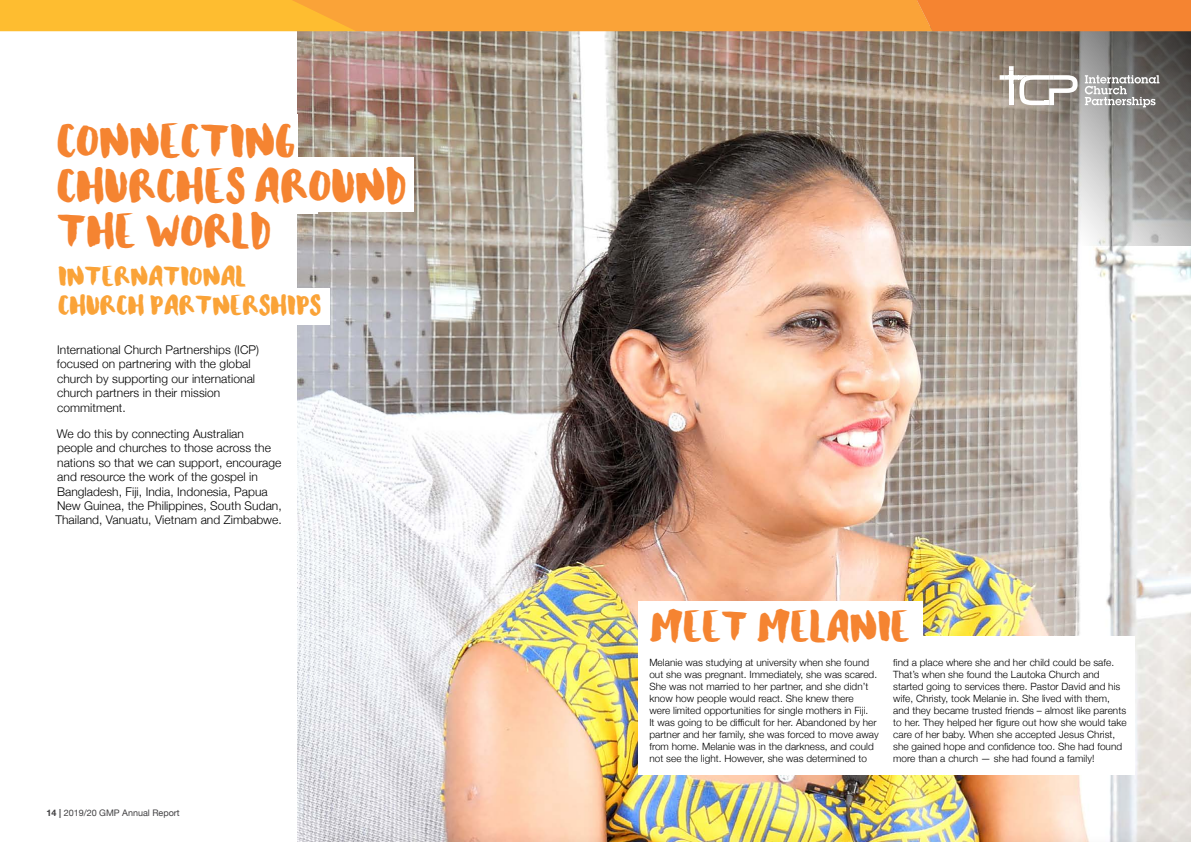
<style>
.page{position:relative;width:1191px;height:842px;background:#fff}
.page>*{position:absolute;margin:0;border:0;box-sizing:border-box;transform-origin:0 0}
.t1{font:48px/45px "Heather";color:#f58431}
.t2{font:43.5px "Heather";color:#f58431}
.t3{font:28px/29px "Heather";color:#faa338}
.t4{font:300 12px/14.4px "Helvetica Neue";letter-spacing:.005em;color:#000}
.t5{font:300 10px/12px "Helvetica Neue";letter-spacing:.005em;color:#000}
.t6{font:9px "Helvetica Neue";color:#414042}
.s1{font-weight:700}
</style>
<div class="page">
<img style="left:298px;top:31px;width:893px;height:811px">
<svg style="left:912px;top:31px;width:279px;height:215px;background:#9e958c"></svg>
<svg style="left:0;top:0;width:1191px;height:31px;background:#f9a334"></svg>
<div style="left:45px;top:157px;width:369px;height:54px;background:#fff"></div>
<div style="left:45px;top:159px;width:272px;height:54px;background:#fff"></div>
<div style="left:45px;top:288px;width:285px;height:36px;background:#fff"></div>
<svg style="left:1084px;top:75px;width:75px;height:32px;background:#a2a2a0"></svg>
<svg style="left:999px;top:66px;width:78px;height:39px"></svg>
<div style="left:638px;top:601px;width:285px;height:42px;background:#fff"></div>
<div style="left:638px;top:636px;width:496px;height:138px;background:#fff"></div>
<h1 class="t1" style="left:57px;top:122px;width:351px">CONNECTING<br>CHURCHES AROUND<br>THE WORLD</h1>
<h3 class="t3" style="left:58px;top:264px;width:265px">INTERNATIONAL<br>CHURCH PARTNERSHIPS</h3>
<p class="t4" style="left:57px;top:342px;width:203px">International Church Partnerships (ICP) focused on partnering with the global church by supporting our international church partners in their mission commitment.</p>
<p class="t4" style="left:55px;top:426px;width:228px">We do this by connecting Australian<br>people and churches to those across the nations so that we can support, encourage and resource the work of the gospel in Bangladesh, Fiji, India, Indonesia, Papua New Guinea, the Philippines, South Sudan, Thailand, Vanuatu, Vietnam and Zimbabwe.</p>
<p class="t6" style="left:47px;top:806px;width:135px"><span class="s1">14 |</span> 2019/20 GMP Annual Report</p>
<h2 class="t2" style="left:649px;top:602px;width:262px">MEET MELANIE</h2>
<p class="t5" style="left:649px;top:656px;width:231px">Melanie was studying at university when she found out she was pregnant. Immediately, she was scared.<br>She was not married to her partner, and she didn’t know how people would react. She knew there<br>were limited opportunities for single mothers in Fiji.<br>It was going to be difficult for her. Abandoned by her partner and her family, she was forced to move away from home. Melanie was in the darkness, and could not see the light. However, she was determined to</p>
<p class="t5" style="left:893px;top:656px;width:235px">find a place where she and her child could be safe.<br>That’s when she found the Lautoka Church and started going to services there. Pastor David and his wife, Christy, took Melanie in. She lived with them, and they became trusted friends – almost like parents to her. They helped her figure out how she would take care of her baby. When she accepted Jesus Christ, she gained hope and confidence too. She had found more than a church — she had found a family!</p>
</div>
